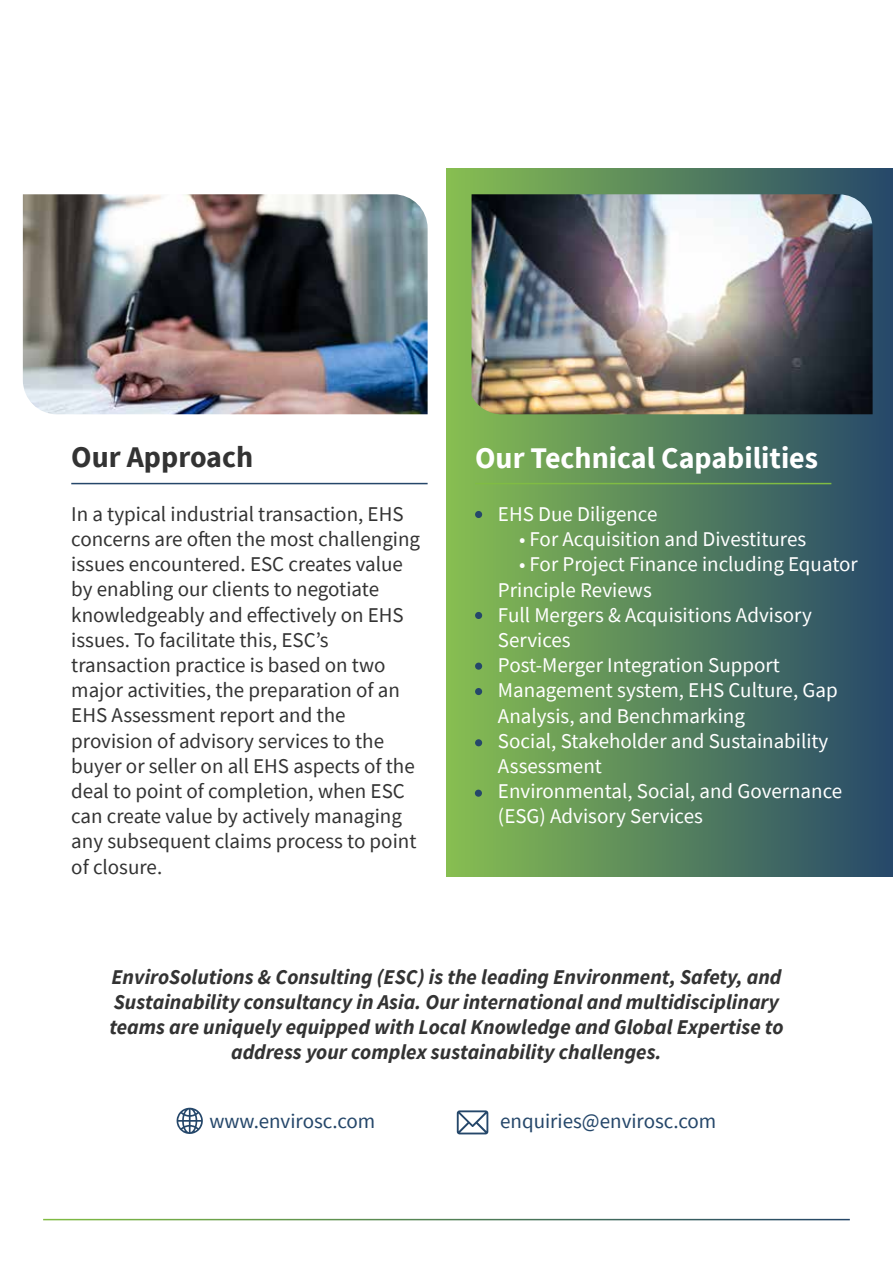
<style>
.page{position:relative;width:893px;height:1263px;background:#fff}
.page>*{position:absolute;margin:0;border:0;box-sizing:border-box;transform-origin:0 0}
.t1{font:700 30px "Source Sans Pro";color:#fff}
.t2{font:700 30px "Source Sans Pro";color:#333}
.t3{font:21px/25.2px "Source Sans Pro";color:#333}
.t4{font:21px/25.2px "Source Sans Pro";color:#fff}
.t5{font:italic 700 21px/25.2px "Source Sans Pro";color:#333;text-align:center}
.t6{font:21px "Source Sans Pro";color:#25476a}
</style>
<div class="page">
<div style="left:446px;top:169px;width:447px;height:708px;background:linear-gradient(to right,#88bf51,#26486a)"></div>
<div style="left:475px;top:511px;width:7px;height:7px;background:#25476a;border-radius:50%"></div>
<div style="left:475px;top:612px;width:7px;height:7px;background:#25476a;border-radius:50%"></div>
<div style="left:475px;top:663px;width:7px;height:7px;background:#25476a;border-radius:50%"></div>
<div style="left:475px;top:688px;width:7px;height:7px;background:#25476a;border-radius:50%"></div>
<div style="left:475px;top:739px;width:7px;height:7px;background:#25476a;border-radius:50%"></div>
<img style="left:472px;top:194px;width:401px;height:220px">
<img style="left:23px;top:194px;width:405px;height:220px">
<hr style="left:71px;top:483px;width:357px;height:1px;background:#25476a">
<hr style="left:475px;top:483px;width:356px;height:1px;background:#80bc43">
<svg style="left:457px;top:1110px;width:31px;height:24px"></svg>
<svg style="left:176px;top:1108px;width:27px;height:26px"></svg>
<div style="left:475px;top:790px;width:7px;height:7px;background:#25476a;border-radius:50%"></div>
<h1 class="t2" style="left:71px;top:437px;width:183px">Our Approach</h1>
<h1 class="t1" style="left:475px;top:438px;width:344px">Our Technical Capabilities</h1>
<p class="t3" style="left:71px;top:501px;width:350px">In a typical industrial transaction, EHS concerns are often the most challenging issues encountered. ESC creates value by enabling our clients to negotiate knowledgeably and effectively on EHS issues. To facilitate this, ESC’s transaction practice is based on two major activities, the preparation of an EHS Assessment report and the provision of advisory services to the buyer or seller on all EHS aspects of the deal to point of completion, when ESC can create value by actively managing any subsequent claims process to point of closure.</p>
<p class="t4" style="left:498px;top:501px;width:161px">EHS Due Diligence</p>
<p class="t4" style="left:519px;top:526px;width:289px">• For Acquisition and Divestitures</p>
<p class="t4" style="left:498px;top:552px;width:361px;text-indent:21px">• For Project Finance including Equator<br>Principle Reviews<br>Full Mergers &amp; Acquisitions Advisory<br>Services<br>Post-Merger Integration Support<br>Management system, EHS Culture, Gap<br>Analysis, and Benchmarking<br>Social, Stakeholder and Sustainability<br>Assessment<br>Environmental, Social, and Governance (ESG) Advisory Services</p>
<p class="t5" style="left:109px;top:964px;width:676px">EnviroSolutions &amp; Consulting (ESC) is the leading Environment, Safety, and Sustainability consultancy in Asia. Our international and multidisciplinary teams are uniquely equipped with Local Knowledge and Global Expertise to address your complex sustainability challenges.</p>
<p class="t6" style="left:209px;top:1108px;width:168px">www.envirosc.com</p>
<p class="t6" style="left:500px;top:1108px;width:218px">enquiries@envirosc.com</p>
</div>
